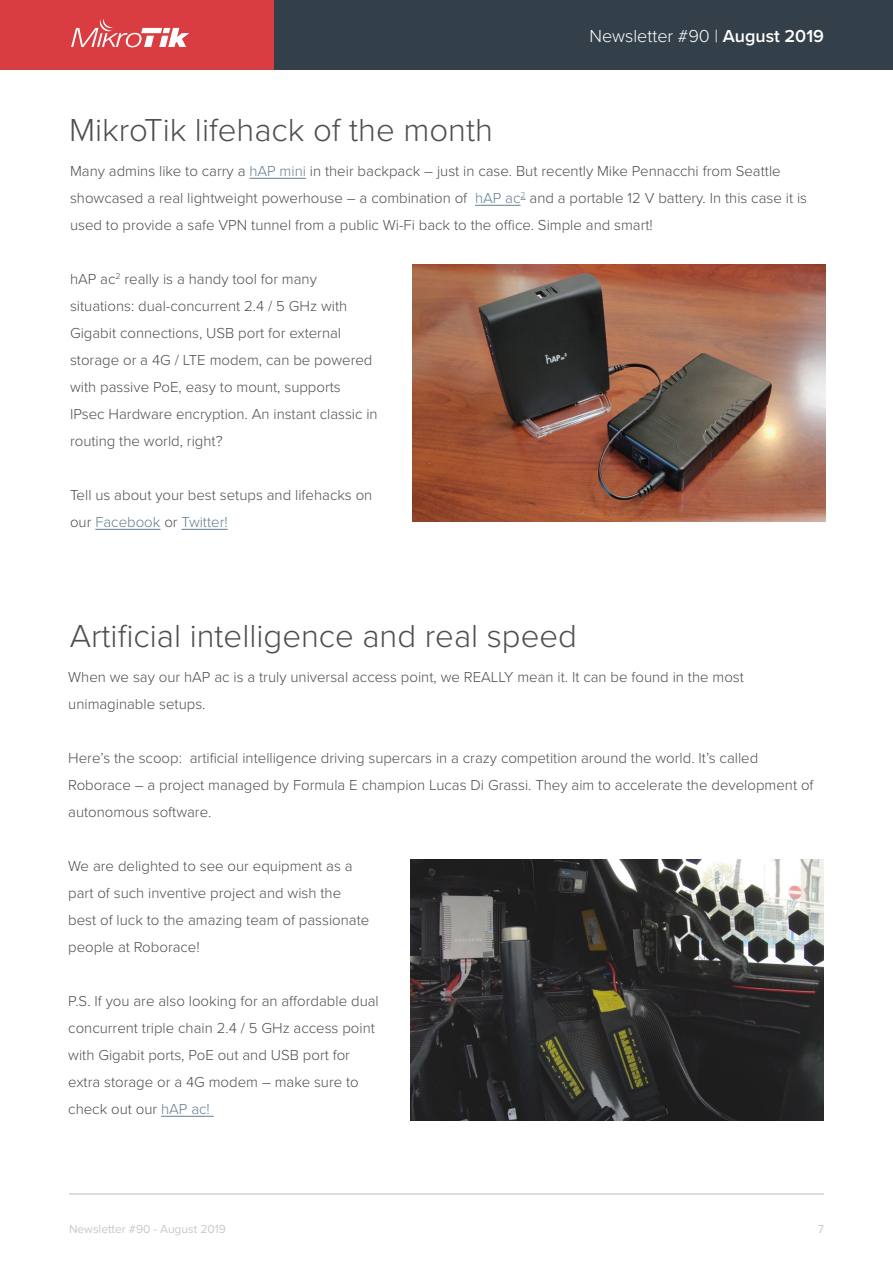
<style>
.page{position:relative;width:893px;height:1263px;background:#fff}
.page>*{position:absolute;margin:0;border:0;box-sizing:border-box;transform-origin:0 0}
.Lielie_virsraksti_20{font:300 33px "Proxima Nova";color:#4f4f4f}
.t1{font:300 18px "Proxima Nova";color:#fff}
.Teksts{font:300 15px/27px "Proxima Nova";color:#4f4f4f}
.t2{font:12px "Proxima Nova";color:#c7c8ca}
.s1{font-weight:600}
.s2{color:#647d90}
</style>
<div class="page">
<div style="left:0;top:0;width:893px;height:69px;background:#33404a"></div>
<div style="left:0;top:0;width:274px;height:69px;background:#da3d41"></div>
<svg style="left:71px;top:19px;width:118px;height:28px"></svg>
<hr style="left:69px;top:1194px;width:755px;height:1px;background:#bcbdc0">
<hr style="left:249px;top:178px;width:57px;height:1px;background:#647d90">
<hr style="left:475px;top:205px;width:45px;height:1px;background:#647d90">
<hr style="left:95px;top:529px;width:65px;height:1px;background:#647d90">
<hr style="left:182px;top:529px;width:46px;height:1px;background:#647d90">
<img style="left:413px;top:264px;width:412px;height:257px">
<hr style="left:161px;top:1116px;width:53px;height:1px;background:#647d90">
<img style="left:410px;top:859px;width:414px;height:261px">
<p class="Lielie_virsraksti_20" style="left:69px;top:105px;width:425px">MikroTik lifehack of the month</p>
<p class="t1" style="left:589px;top:23px;width:236px">Newsletter #90 | <span class="s1">August 2019</span></p>
<p class="Teksts" style="left:70px;top:156px;width:739px">Many admins like to carry a <span class="s2">hAP mini</span> in their backpack – just in case. But recently Mike Pennacchi from Seattle showcased a real lightweight powerhouse – a combination of <span class="s2">hAP ac</span><sup>2</sup> and a portable 12 V battery. In this case it is used to provide a safe VPN tunnel from a public Wi-Fi back to the office. Simple and smart!</p>
<p class="Teksts" style="left:70px;top:264px;width:309px">hAP ac<sup>2</sup> really is a handy tool for many situations: dual-concurrent 2.4 / 5 GHz with Gigabit connections, USB port for external storage or a 4G / LTE modem, can be powered with passive PoE, easy to mount, supports IPsec Hardware encryption. An instant classic in routing the world, right?</p>
<p class="Teksts" style="left:70px;top:480px;width:304px">Tell us about your best setups and lifehacks on our <span class="s2">Facebook</span> or <span class="s2">Twitter!</span></p>
<p class="Lielie_virsraksti_20" style="left:70px;top:611px;width:509px">Artificial intelligence and real speed</p>
<p class="Teksts" style="left:68px;top:662px;width:677px">When we say our hAP ac is a truly universal access point, we REALLY mean it. It can be found in the most unimaginable setups.</p>
<p class="Teksts" style="left:68px;top:743px;width:747px">Here’s the scoop: artificial intelligence driving supercars in a crazy competition around the world. It’s called<br>Roborace – a project managed by Formula E champion Lucas Di Grassi. They aim to accelerate the development of autonomous software.</p>
<p class="Teksts" style="left:68px;top:851px;width:303px">We are delighted to see our equipment as a part of such inventive project and wish the best of luck to the amazing team of passionate people at Roborace!</p>
<p class="Teksts" style="left:68px;top:986px;width:312px">P.S. If you are also looking for an affordable dual concurrent triple chain 2.4 / 5 GHz access point with Gigabit ports, PoE out and USB port for extra storage or a 4G modem – make sure to check out our <span class="s2">hAP ac!</span></p>
<p class="t2" style="left:69px;top:1220px;width:158px">Newsletter #90 - August 2019</p>
<p class="t2" style="left:818px;top:1220px;width:8px">7</p>
</div>
